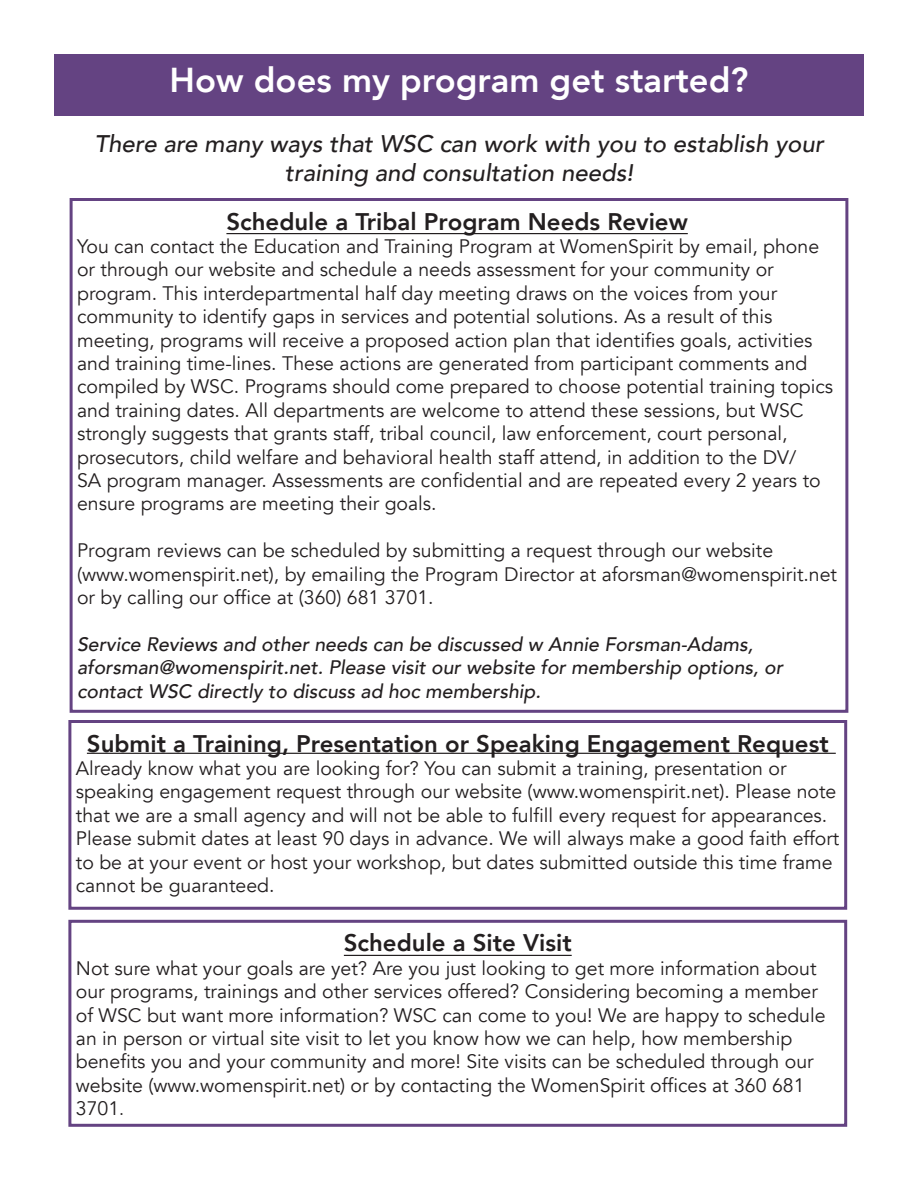
<style>
.page{position:relative;width:918px;height:1188px;background:#fff}
.page>*{position:absolute;margin:0;border:0;box-sizing:border-box;transform-origin:0 0}
.t1{font:800 34.5px "Avenir";color:#fff}
.t2{font:800 24px "Avenir";color:#231f20}
.t3{font:italic 500 24px/28.8px "Avenir";color:#231f20;text-align:center}
.t4{font:19.5px/23.4px "Avenir";color:#231f20}
.t5{font:italic 500 19.5px/23.4px "Avenir";color:#231f20}
.s1{font-size:18px}
</style>
<div class="page">
<div style="left:54px;top:54px;width:810px;height:61px;background:#644382"></div>
<div style="left:70px;top:198px;width:778px;height:515px;border:3px solid #644382"></div>
<hr style="left:87px;top:753px;width:749px;height:1px;background:#231f20">
<div style="left:68px;top:720px;width:779px;height:190px;border:3px solid #644382"></div>
<div style="left:68px;top:920px;width:779px;height:207px;border:3px solid #644382"></div>
<hr style="left:344px;top:955px;width:228px;height:1px;background:#231f20">
<hr style="left:226px;top:233px;width:462px;height:1px;background:#231f20">
<p class="t1" style="left:170px;top:53px;width:580px">How does my program get started?</p>
<p class="t3" style="left:94px;top:130px;width:731px">There are many ways that WSC can work with you to establish your training and consultation needs!</p>
<p class="t2" style="left:226px;top:202px;width:463px">Schedule a Tribal Program Needs Review</p>
<p class="t4" style="left:77px;top:235px;width:758px">You can contact the Education and Training Program at WomenSpirit by email, phone or through our website and schedule a needs assessment for your community or program. This interdepartmental half day meeting draws on the voices from your community to identify gaps in services and potential solutions. As a result of this meeting, programs will receive a proposed action plan that identifies goals, activities and training time-lines. These actions are generated from participant comments and compiled by WSC. Programs should come prepared to choose potential training topics and training dates. All departments are welcome to attend these sessions, but WSC strongly suggests that grants staff, tribal council, law enforcement, court personal, prosecutors, child welfare and behavioral health staff attend, in addition to the DV/<br>SA program manager. Assessments are confidential and are repeated every 2 years to ensure programs are meeting their goals.</p>
<p class="t4" style="left:77px;top:539px;width:762px">Program reviews can be scheduled by submitting a request through our website (www.womenspirit.net), by emailing the Program Director at aforsman@womenspirit.net or by calling our office at (360) 681 3701.</p>
<p class="t5" style="left:77px;top:633px;width:707px">Service Reviews and other needs can be discussed w Annie Forsman-Adams, aforsman@womenspirit.net. Please visit our website for membership options, or contact WSC directly to discuss ad hoc membership.</p>
<p class="t2" style="left:87px;top:724px;width:743px">Submit a Training, Presentation or Speaking Engagement Request</p>
<p class="t4" style="left:76px;top:757px;width:765px">Already know what you are looking for? You can submit a training, presentation or speaking engagement request through our website (www.womenspirit.net). Please note that we are a small agency and will not be able to fulfill every request for appearances.<br>Please submit dates at least 90 days in advance. We will always make a good faith effort to be at your event or host your workshop, but dates submitted outside this time frame cannot be guaranteed.</p>
<p class="t2" style="left:344px;top:924px;width:229px">Schedule a Site Visit</p>
<p class="t4" style="left:76px;top:957px;width:751px">Not sure what your goals are yet? Are you just looking to get more information about our programs, trainings and other services offered? Considering becoming a member of WSC but want more information? WSC can come to you! We are happy to schedule an in person or virtual site visit to let you know how we can help, how membership benefits you and your community and more! Site visits can be scheduled through our website (www.womenspirit.net) or by contacting the WomenSpirit offices at 360 681<br>3701<span class="s1">.</span></p>
</div>
